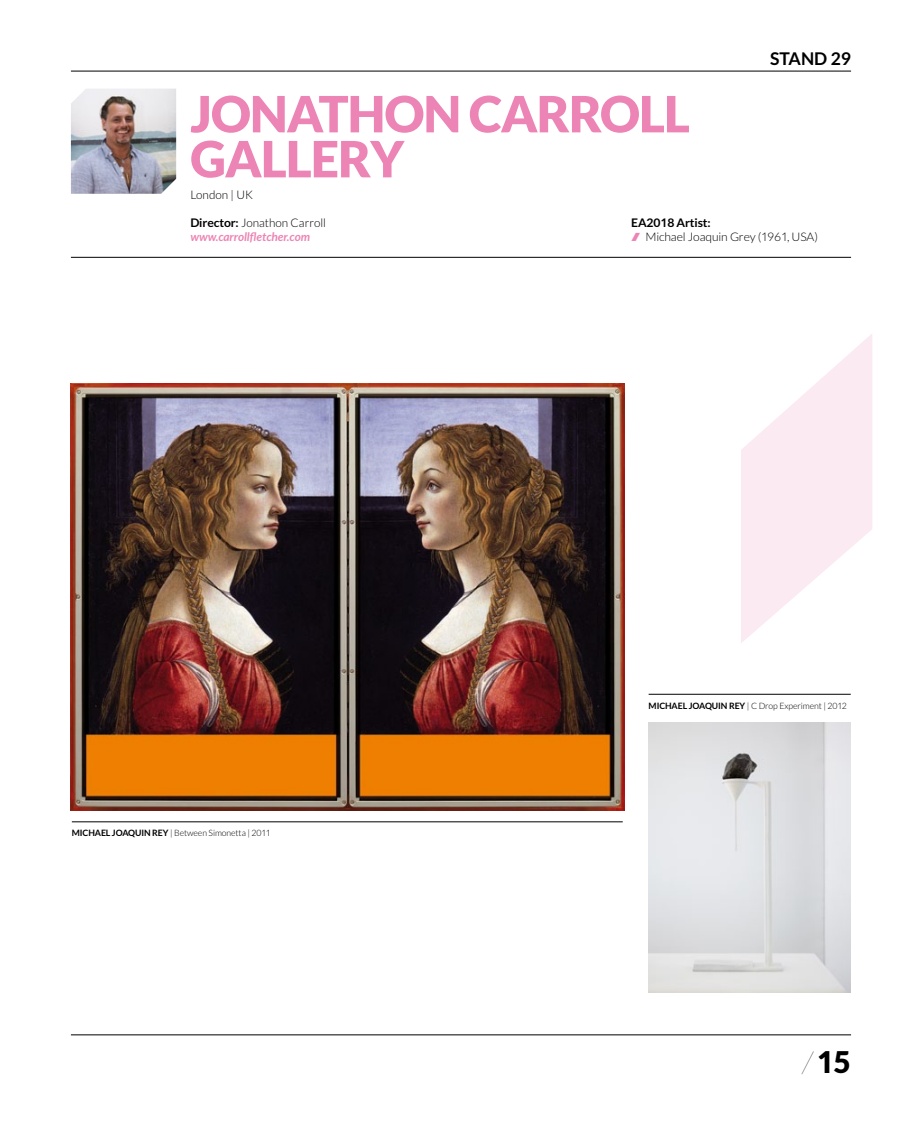
<style>
.page{position:relative;width:922px;height:1125px;background:#fff}
.page>*{position:absolute;margin:0;border:0;box-sizing:border-box;transform-origin:0 0}
.t1{font:900 50px "Lato EA";letter-spacing:-.02em;color:#ec84b5}
.t2{font:900 30px "Lato EA";color:#000}
.t3{font:700 17.5px "Lato EA";color:#000}
.t4{font:300 11.75px/14.1px "Lato EA";letter-spacing:-.01em;color:#000}
.t5{font:italic 700 11.75px/14.1px "Lato EA";color:#ec84b5}
.t6{font:300 8.75px "Lato EA";letter-spacing:-.01em;color:#000}
.t7{font:700 8.75px "Lato EA";letter-spacing:-.01em;color:#000}
.s1{font-style:normal;color:#000}
.s2{font-weight:300;font-style:normal;color:#000}
.s3{font-weight:700}
.s4{color:#ec84b5}
.s5{font-weight:100;font-style:italic}
</style>
<div class="page">
<svg style="left:741px;top:336px;width:129px;height:307px;fill:#fbeaf2"></svg>
<hr style="left:71px;top:1035px;width:779px;height:1px;background:#000">
<hr style="left:71px;top:71px;width:779px;height:1px;background:#000">
<hr style="left:71px;top:257px;width:779px;height:1px;background:#000">
<img style="left:648px;top:723px;width:202px;height:269px">
<img style="left:70px;top:384px;width:554px;height:426px">
<hr style="left:72px;top:822px;width:550px;height:1px;background:#000">
<hr style="left:648px;top:694px;width:202px;height:1px;background:#000">
<img style="left:71px;top:89px;width:105px;height:105px">
<h3 class="t3" style="left:769px;top:48px;width:82px">STAND 29</h3>
<h1 class="t1" style="left:190px;top:85px;width:57px">JONATHON</h1>
<h1 class="t1" style="left:469px;top:85px;width:68px">CARRO</h1>
<h1 class="t1" style="left:639px;top:85px;width:52px">LL</h1>
<h1 class="t1" style="left:190px;top:130px;width:215px">GALLERY</h1>
<p class="t4" style="left:190px;top:187px;width:64px">London | UK</p>
<p class="t5" style="left:190px;top:216px;width:137px"><span class="s1">DIRECTOR:</span> <span class="s2">Jonathon Carroll </span>www.carrollfletcher.com</p>
<p class="t4" style="left:631px;top:216px;width:188px"><span class="s3">EA2018 ARTIST:<br></span><span class="s4">❚</span> Michael Joaquin Grey (1961, USA)</p>
<p class="t7" style="left:72px;top:828px;width:14px">MICHAEL</p>
<p class="t7" style="left:112px;top:828px;width:11px">JOAQUIN</p>
<p class="t6" style="left:152px;top:828px;width:119px"><span class="s3">REY</span> | Between Simonetta | 2011</p>
<p class="t7" style="left:648px;top:700px;width:14px">MICHAEL</p>
<p class="t7" style="left:688px;top:700px;width:11px">JOAQUIN</p>
<p class="t6" style="left:728px;top:701px;width:119px"><span class="s3">REY</span> | C Drop Experiment | 2012</p>
<h2 class="t2" style="left:802px;top:1045px;width:50px"><span class="s5">/</span> 15</h2>
</div>
